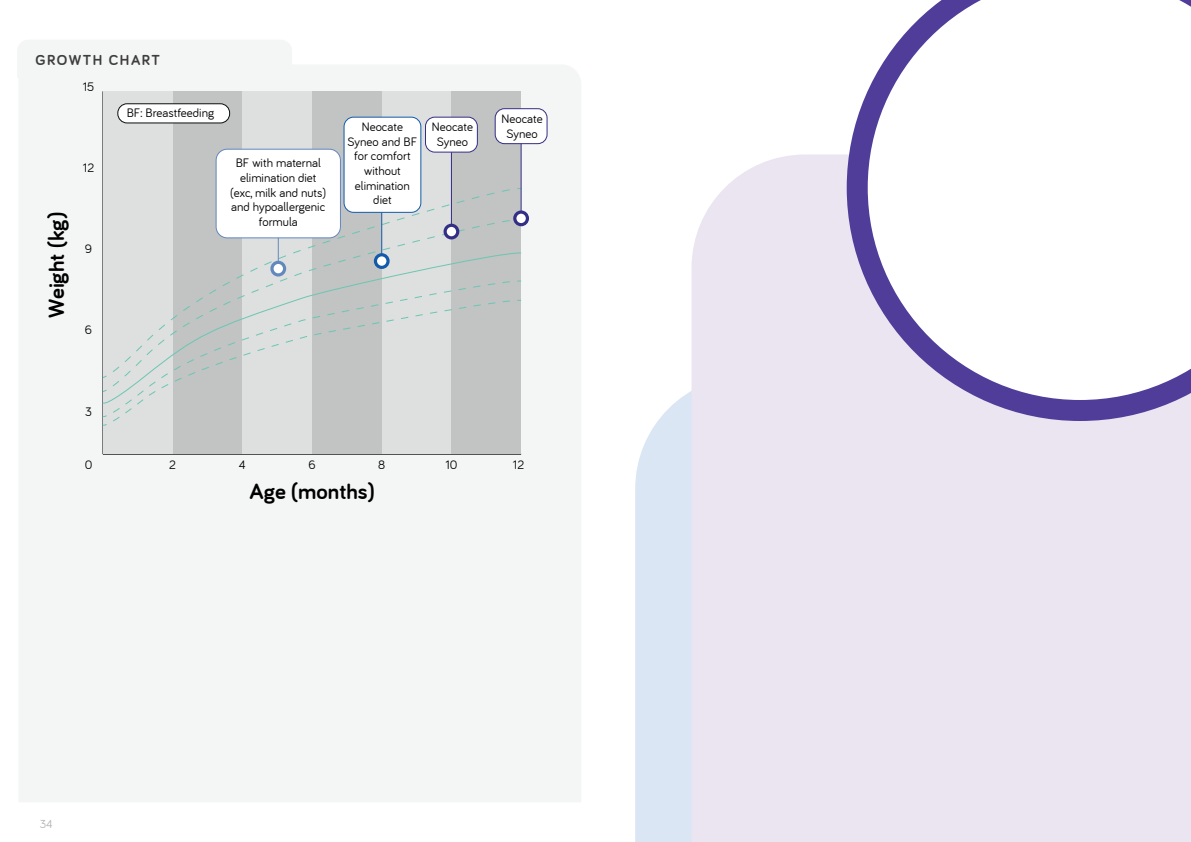
<style>
.page{position:relative;width:1191px;height:842px;background:#fff}
.page>*{position:absolute;margin:0;border:0;box-sizing:border-box;transform-origin:0 0}
.t1{font:700 22.9px "Bariol";color:#000001}
.t2{font:700 15px "Bariol";letter-spacing:.1em;color:#3e3e3f}
.t3{font:12.7px/14.7px "Bariol";color:#000001;text-align:center}
.t4{font:12px "Bariol";color:#b2b3b7}
</style>
<div class="page">
<div style="left:635px;top:391px;width:56px;height:451px;background:#dbe6f4"></div>
<div style="left:691px;top:154px;width:500px;height:688px;background:#eae5f1"></div>
<div style="left:19px;top:65px;width:562px;height:737px;background:#f4f5f5"></div>
<hr style="left:103px;top:454px;width:418px;height:1px;background:#0b0e11">
<div style="left:103px;top:91px;width:70px;height:363px;background:#dedfdf"></div>
<div style="left:173px;top:91px;width:69px;height:363px;background:#c2c3c3"></div>
<div style="left:242px;top:91px;width:70px;height:363px;background:#dedfdf"></div>
<div style="left:312px;top:91px;width:70px;height:363px;background:#c2c3c3"></div>
<div style="left:382px;top:91px;width:69px;height:363px;background:#dedfdf"></div>
<div style="left:451px;top:91px;width:70px;height:363px;background:#c2c3c3"></div>
<svg style="left:102px;top:300px;width:420px;height:126px"></svg>
<svg style="left:135px;top:188px;width:379px;height:164px"></svg>
<div style="left:216px;top:149px;width:124px;height:89px;background:#fff;border-radius:11px"></div>
<div style="left:216px;top:149px;width:125px;height:89px;border:1px solid #6288bd;border-radius:11px"></div>
<hr style="left:521px;top:141px;width:1px;height:74px;background:#332e86">
<hr style="left:451px;top:152px;width:1px;height:80px;background:#332e86">
<svg style="left:278px;top:238px;width:1px;height:23px"></svg>
<hr style="left:381px;top:212px;width:1px;height:45px;background:#135baa">
<div style="left:425px;top:117px;width:52px;height:35px;background:#fff;border-radius:9px"></div>
<div style="left:425px;top:117px;width:53px;height:35px;border:1px solid #332e86;border-radius:9px"></div>
<div style="left:495px;top:109px;width:52px;height:35px;background:#fff;border-radius:9px"></div>
<div style="left:495px;top:108px;width:52px;height:36px;border:1px solid #332e86;border-radius:9px"></div>
<div style="left:344px;top:117px;width:77px;height:95px;background:#fff;border-radius:10px"></div>
<div style="left:344px;top:117px;width:77px;height:96px;border:1px solid #135baa;border-radius:10px"></div>
<div style="left:272px;top:262px;width:12px;height:13px;background:#fff;border-radius:50%"></div>
<div style="left:270px;top:261px;width:16px;height:15px;border:3px solid #6288bd;border-radius:50%"></div>
<div style="left:375px;top:255px;width:13px;height:12px;background:#fff;border-radius:50%"></div>
<div style="left:374px;top:253px;width:15px;height:16px;border:3px solid #135baa;border-radius:50%"></div>
<div style="left:445px;top:225px;width:13px;height:13px;background:#fff;border-radius:50%"></div>
<div style="left:443px;top:224px;width:16px;height:15px;border:3px solid #332e86;border-radius:50%"></div>
<svg style="left:515px;top:212px;width:12px;height:13px"></svg>
<div style="left:513px;top:210px;width:16px;height:16px;border:3px solid #332e86;border-radius:50%"></div>
<div style="left:118px;top:104px;width:112px;height:19px;background:#fff;border-radius:9px"></div>
<div style="left:117px;top:103px;width:113px;height:20px;border:1px solid #0b0e11;border-radius:9px"></div>
<div style="left:18px;top:40px;width:274px;height:38px;background:#f4f5f5"></div>
<svg style="left:846px;top:0;width:345px;height:421px"></svg>
<p class="t2" style="left:35px;top:51px;width:126px">GROWTH CHART</p>
<p class="t3" style="left:83px;top:80px;width:13px">15</p>
<p class="t3" style="left:83px;top:161px;width:13px">12</p>
<h1 class="t1" style="left:44px;top:318px;width:107px;rotate:-90deg">Weight (kg)</h1>
<p class="t3" style="left:85px;top:242px;width:9px">9</p>
<p class="t3" style="left:85px;top:323px;width:9px">6</p>
<p class="t3" style="left:127px;top:105px;width:89px">BF: Breastfeeding</p>
<p class="t3" style="left:230px;top:156px;width:98px">BF with maternal elimination diet (exc, milk and nuts) and hypoallergenic formula</p>
<p class="t3" style="left:347px;top:119px;width:71px">Neocate<br>Syneo and BF for comfort without elimination diet</p>
<p class="t3" style="left:432px;top:120px;width:43px">Neocate<br>Syneo</p>
<p class="t3" style="left:501px;top:111px;width:43px">Neocate<br>Syneo</p>
<p class="t3" style="left:85px;top:404px;width:8px">3</p>
<p class="t3" style="left:85px;top:457px;width:9px">0</p>
<p class="t3" style="left:169px;top:457px;width:8px">2</p>
<p class="t3" style="left:239px;top:457px;width:8px">4</p>
<p class="t3" style="left:308px;top:457px;width:9px">6</p>
<p class="t3" style="left:378px;top:457px;width:9px">8</p>
<p class="t3" style="left:445px;top:457px;width:14px">10</p>
<p class="t3" style="left:513px;top:457px;width:13px">12</p>
<h1 class="t1" style="left:249px;top:479px;width:127px">Age (months)</h1>
<p class="t4" style="left:40px;top:817px;width:14px">34</p>
</div>
